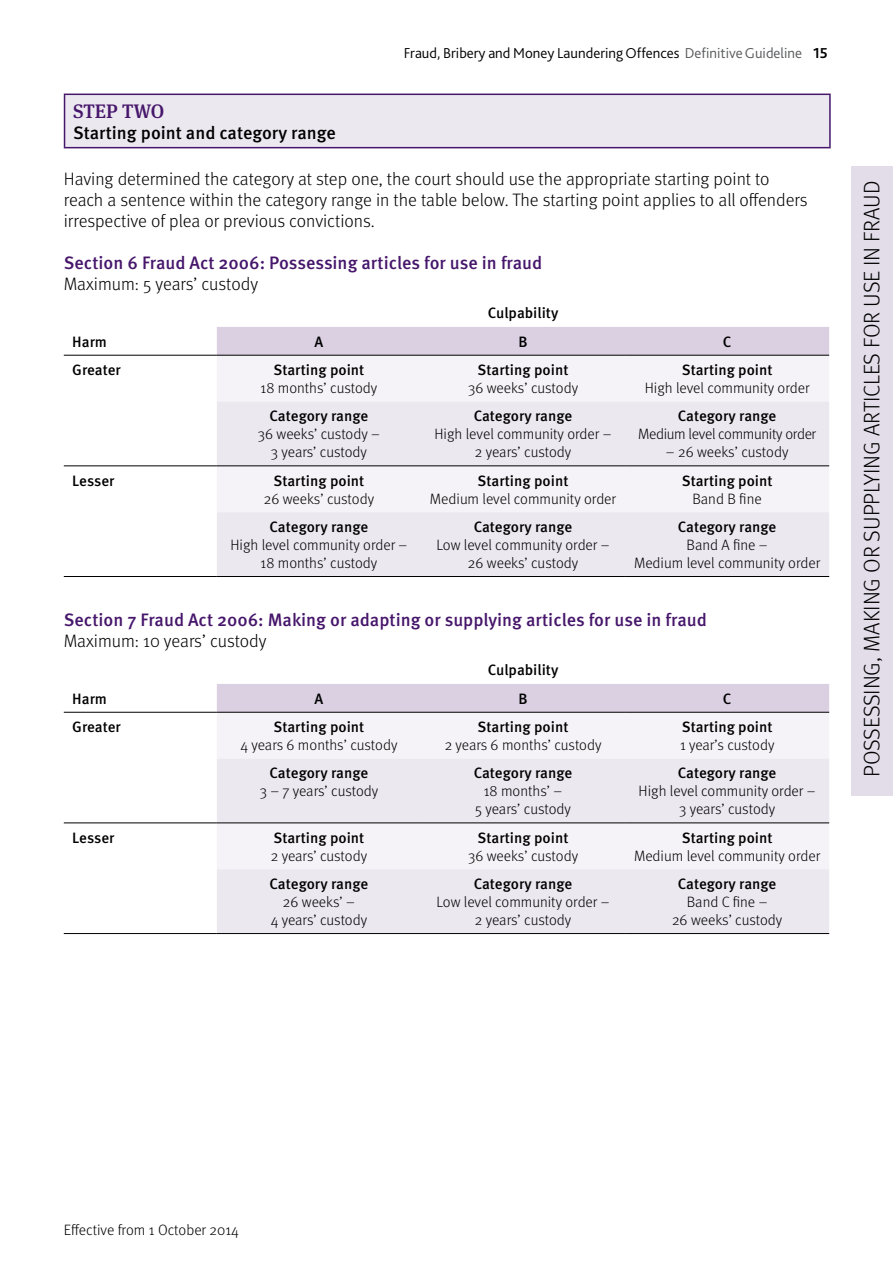
<style>
.page{position:relative;width:893px;height:1263px;background:#fff}
.page>*{position:absolute;margin:0;border:0;box-sizing:border-box;transform-origin:0 0}
.t1{font:300 22.5px "Meta OT";color:#000}
.BODY{font:500 19.5px "Meta Serif OT";color:#46166b}
.body_text{font:300 18px/21px "Meta OT";color:#000}
.B_head{font:500 18px "Meta OT";color:#46166b}
.BODY-2{font:500 18px "Meta OT";color:#000}
.BODY-3{font:300 15px/18px "Meta OT";color:#000;text-align:center}
.t2{font:300 15px "Bliss 2";color:#000}
.BODY-4{font:500 15px/18px "Meta OT";color:#000;text-align:center}
.BODY-5{font:300 15px/18px "Meta OT";letter-spacing:-.02em;color:#000;text-align:center}
.table_text{font:500 15px "Meta OT";color:#000}
.s1{color:#58595b}
.s2{font-weight:700}
.s3{font-weight:500}
.s4{font-weight:300}
</style>
<div class="page">
<div style="left:852px;top:166px;width:41px;height:629px;background:#e3dce9"></div>
<div style="left:65px;top:94px;width:765px;height:54px;background:#ece8f0"></div>
<hr style="left:64px;top:95px;width:1px;height:52px;background:#46166b">
<hr style="left:64px;top:94px;width:767px;height:1px;background:#46166b">
<hr style="left:829px;top:95px;width:2px;height:52px;background:#46166b">
<hr style="left:64px;top:147px;width:767px;height:1px;background:#46166b">
<div style="left:217px;top:327px;width:612px;height:28px;background:#dad0e1"></div>
<div style="left:217px;top:356px;width:612px;height:45px;background:#f6f3f8"></div>
<svg style="left:217px;top:401px;width:612px;height:175px;fill:#ece8f0"></svg>
<hr style="left:64px;top:355px;width:153px;height:1px;background:#000">
<hr style="left:217px;top:355px;width:204px;height:1px;background:#000">
<hr style="left:421px;top:355px;width:204px;height:1px;background:#000">
<hr style="left:625px;top:355px;width:204px;height:1px;background:#000">
<hr style="left:64px;top:466px;width:153px;height:1px;background:#000">
<hr style="left:217px;top:466px;width:204px;height:1px;background:#000">
<hr style="left:421px;top:466px;width:204px;height:1px;background:#000">
<hr style="left:625px;top:466px;width:204px;height:1px;background:#000">
<hr style="left:217px;top:576px;width:204px;height:1px;background:#000">
<hr style="left:421px;top:576px;width:204px;height:1px;background:#000">
<hr style="left:625px;top:576px;width:204px;height:1px;background:#000">
<hr style="left:64px;top:576px;width:153px;height:1px;background:#000">
<div style="left:217px;top:684px;width:612px;height:28px;background:#dad0e1"></div>
<div style="left:217px;top:713px;width:612px;height:45px;background:#f6f3f8"></div>
<svg style="left:217px;top:758px;width:612px;height:175px;fill:#ece8f0"></svg>
<hr style="left:64px;top:712px;width:153px;height:1px;background:#000">
<hr style="left:217px;top:712px;width:204px;height:1px;background:#000">
<hr style="left:421px;top:712px;width:204px;height:1px;background:#000">
<hr style="left:625px;top:712px;width:204px;height:1px;background:#000">
<hr style="left:64px;top:823px;width:153px;height:1px;background:#000">
<hr style="left:217px;top:823px;width:204px;height:1px;background:#000">
<hr style="left:421px;top:823px;width:204px;height:1px;background:#000">
<hr style="left:625px;top:823px;width:204px;height:1px;background:#000">
<hr style="left:217px;top:933px;width:204px;height:1px;background:#000">
<hr style="left:421px;top:933px;width:204px;height:1px;background:#000">
<hr style="left:625px;top:933px;width:204px;height:1px;background:#000">
<hr style="left:64px;top:933px;width:153px;height:1px;background:#000">
<p class="t2" style="left:404px;top:43px;width:425px">Fraud, Bribery and Money Laundering Offences <span class="s1">Definitive Guideline</span> <span class="s2">15</span></p>
<p class="BODY" style="left:73px;top:100px;width:93px">STEP TWO</p>
<p class="BODY-2" style="left:73px;top:122px;width:264px">Starting point and category range</p>
<p class="body_text" style="left:64px;top:169px;width:745px">Having determined the category at step one, the court should use the appropriate starting point to reach a sentence within the category range in the table below. The starting point applies to all offenders irrespective of plea or previous convictions.</p>
<p class="B_head" style="left:64px;top:252px;width:480px">Section 6 Fraud Act 2006: Possessing articles for use in fraud</p>
<p class="body_text" style="left:64px;top:274px;width:196px">Maximum: 5 years’ custody</p>
<p class="BODY-4" style="left:488px;top:305px;width:72px">Culpability</p>
<p class="table_text" style="left:72px;top:333px;width:36px">Harm</p>
<p class="BODY-4" style="left:314px;top:333px;width:10px">A</p>
<p class="BODY-4" style="left:518px;top:333px;width:11px">B</p>
<p class="BODY-4" style="left:723px;top:333px;width:10px">C</p>
<p class="table_text" style="left:72px;top:361px;width:50px">Greater</p>
<p class="BODY-3" style="left:261px;top:361px;width:118px"><span class="s3">Starting point<br></span>18 months’ custody</p>
<p class="BODY-3" style="left:468px;top:361px;width:111px"><span class="s3">Starting point<br></span>36 weeks’ custody</p>
<p class="BODY-3" style="left:645px;top:361px;width:166px"><span class="s3">Starting point<br></span>High level community order</p>
<p class="BODY-3" style="left:258px;top:407px;width:124px"><span class="s3">Category range<br></span>36 weeks’ custody –<br>3 years’ custody</p>
<p class="BODY-3" style="left:434px;top:407px;width:178px"><span class="s3">Category range<br></span>High level community order –<br>2 years’ custody</p>
<p class="BODY-5" style="left:638px;top:407px;width:180px"><span class="s3">Category range<br></span>Medium level community order</p>
<p class="BODY-3" style="left:666px;top:443px;width:124px">– 26 weeks’ custody</p>
<p class="table_text" style="left:72px;top:472px;width:44px">Lesser</p>
<p class="BODY-3" style="left:264px;top:472px;width:112px"><span class="s3">Starting point<br></span>26 weeks’ custody</p>
<p class="BODY-3" style="left:430px;top:472px;width:188px"><span class="s3">Starting point<br></span>Medium level community order</p>
<p class="BODY-4" style="left:682px;top:472px;width:92px">Starting point<br><span class="s4">Band B fine</span></p>
<p class="BODY-3" style="left:230px;top:518px;width:178px"><span class="s3">Category range<br></span>High level community order –<br>18 months’ custody</p>
<p class="BODY-3" style="left:436px;top:518px;width:175px"><span class="s3">Category range<br></span>Low level community order –<br>26 weeks’ custody</p>
<p class="BODY-3" style="left:634px;top:518px;width:188px"><span class="s3">Category range<br></span>Band A fine –<br>Medium level community order</p>
<p class="B_head" style="left:64px;top:609px;width:645px">Section 7 Fraud Act 2006: Making or adapting or supplying articles for use in fraud</p>
<p class="body_text" style="left:64px;top:631px;width:204px">Maximum: 10 years’ custody</p>
<p class="BODY-4" style="left:488px;top:662px;width:72px">Culpability</p>
<p class="table_text" style="left:72px;top:690px;width:36px">Harm</p>
<p class="BODY-4" style="left:314px;top:690px;width:10px">A</p>
<p class="BODY-4" style="left:518px;top:690px;width:11px">B</p>
<p class="BODY-4" style="left:723px;top:690px;width:10px">C</p>
<p class="table_text" style="left:72px;top:718px;width:50px">Greater</p>
<p class="BODY-3" style="left:241px;top:718px;width:158px"><span class="s3">Starting point<br></span>4 years 6 months’ custody</p>
<p class="BODY-3" style="left:445px;top:718px;width:158px"><span class="s3">Starting point<br></span>2 years 6 months’ custody</p>
<p class="BODY-3" style="left:680px;top:718px;width:96px;text-align:left"><span class="s3">Starting point<br></span>1 year’s custody</p>
<p class="BODY-3" style="left:260px;top:764px;width:120px"><span class="s3">Category range<br></span>3 – 7 years’ custody</p>
<p class="BODY-3" style="left:474px;top:764px;width:100px"><span class="s3">Category range<br></span>18 months’ –<br>5 years’ custody</p>
<p class="BODY-3" style="left:639px;top:764px;width:178px"><span class="s3">Category range<br></span>High level community order –<br>3 years’ custody</p>
<p class="table_text" style="left:72px;top:829px;width:44px">Lesser</p>
<p class="BODY-3" style="left:271px;top:829px;width:98px;text-align:left"><span class="s3">Starting point<br></span>2 years’ custody</p>
<p class="BODY-3" style="left:468px;top:829px;width:111px"><span class="s3">Starting point<br></span>36 weeks’ custody</p>
<p class="BODY-3" style="left:634px;top:829px;width:188px"><span class="s3">Starting point<br></span>Medium level community order</p>
<p class="BODY-3" style="left:270px;top:875px;width:100px"><span class="s3">Category range<br></span>26 weeks’ –<br>4 years’ custody</p>
<p class="BODY-3" style="left:436px;top:875px;width:175px"><span class="s3">Category range<br></span>Low level community order –<br>2 years’ custody</p>
<p class="BODY-3" style="left:672px;top:875px;width:112px"><span class="s3">Category range<br></span>Band C fine –<br>26 weeks’ custody</p>
<p class="t1" style="left:858px;top:777px;width:598px;rotate:-90deg">POSSESSING, MAKING OR SUPPLYING ARTICLES FOR USE IN FRAUD</p>
<p class="BODY-3" style="left:64px;top:1221px;width:176px">Effective from 1 October 2014</p>
</div>
